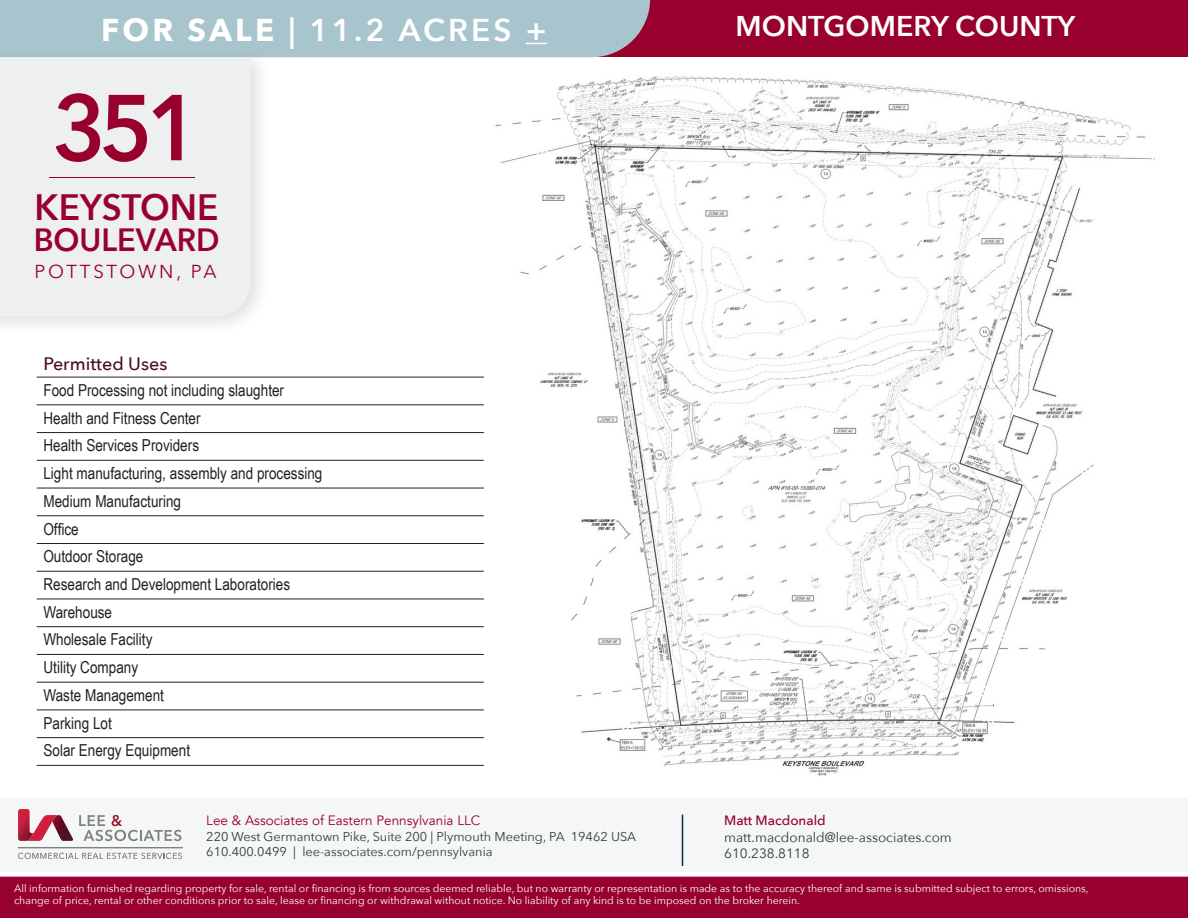
<style>
.page{position:relative;width:1188px;height:918px;background:#fff}
.page>*{position:absolute;margin:0;border:0;box-sizing:border-box;transform-origin:0 0}
.t1{font:600 92.4px "Avenir Next";color:#98012d;scale:.96 1}
.t2{font:600 36.6px "Avenir Next";color:#98012d;scale:.96 1}
.t3{font:600 32.1px "Avenir Next";color:#98012d;scale:.96 1}
.t4{font:600 31.5px "Avenir Next";letter-spacing:.1em;color:#fff}
.t5{font:600 28.5px "Avenir Next";color:#fff}
.t6{font:18.75px "Avenir Next";letter-spacing:.15em;color:#98012d}
.Body_Text{font:500 18px "Avenir Next";color:#4d0e1c}
.t7{font:16.5px "Arial Narrow";color:#231f20}
.t8{font:13.5px/16.5px "Avenir Next";color:#2f3b41}
.t9{font:13.5px "Avenir";color:#98012d}
.t10{font:500 13.5px "Avenir Next";color:#98012d}
.t11{font:12.75px/15.3px "Avenir Next";color:#2f3b41}
.t12{font:10.5px/12.6px "Avenir Next";color:#fff}
.s1{font-weight:700}
</style>
<div class="page">
<div style="left:0;top:798px;width:1188px;height:74px;background:#f5f7f7"></div>
<div style="left:0;top:877px;width:1188px;height:41px;background:#98012d"></div>
<svg style="left:18px;top:809px;width:163px;height:32px"></svg>
<hr style="left:18px;top:848px;width:165px;height:1px;background:#7e8183">
<svg style="left:18px;top:853px;width:164px;height:6px"></svg>
<div style="left:0;top:0;width:1188px;height:57px;background:#98012d"></div>
<div style="left:0;top:0;width:650px;height:57px;background:#a8c4cc"></div>
<div style="left:0;top:47px;width:271px;height:290px;background:#231f20;opacity:.15"></div>
<div style="left:0;top:57px;width:251px;height:259px;background:#edeff0"></div>
<hr style="left:682px;top:815px;width:1px;height:51px;background:#002f45">
<hr style="left:50px;top:178px;width:145px;height:1px;background:#98012d">
<img style="left:430px;top:76px;width:725px;height:700px">
<hr style="left:37px;top:377px;width:447px;height:1px;background:#231f20">
<hr style="left:37px;top:404px;width:447px;height:1px;background:#231f20">
<hr style="left:37px;top:432px;width:447px;height:1px;background:#231f20">
<hr style="left:37px;top:460px;width:447px;height:1px;background:#231f20">
<hr style="left:37px;top:488px;width:447px;height:1px;background:#231f20">
<hr style="left:37px;top:515px;width:447px;height:1px;background:#231f20">
<hr style="left:37px;top:543px;width:447px;height:1px;background:#231f20">
<hr style="left:37px;top:571px;width:447px;height:1px;background:#231f20">
<hr style="left:37px;top:599px;width:447px;height:1px;background:#231f20">
<hr style="left:37px;top:626px;width:447px;height:1px;background:#231f20">
<hr style="left:37px;top:654px;width:447px;height:1px;background:#231f20">
<hr style="left:37px;top:682px;width:447px;height:1px;background:#231f20">
<hr style="left:37px;top:710px;width:447px;height:1px;background:#231f20">
<hr style="left:37px;top:737px;width:447px;height:1px;background:#231f20">
<hr style="left:37px;top:765px;width:447px;height:1px;background:#231f20">
<h3 class="t4" style="left:101px;top:3px;width:447px"><span class="s1">FOR SALE</span> | 11.2 ACRES +</h3>
<h3 class="t5" style="left:736px;top:1px;width:341px">MONTGOMERY COUNTY</h3>
<h1 class="t1" style="left:53px;top:49px;width:155px">351</h1>
<h2 class="t2" style="left:35px;top:176px;width:193px">KEYSTONE</h2>
<h3 class="t3" style="left:34px;top:213px;width:195px">BOULEVARD</h3>
<h3 class="t6" style="left:34px;top:255px;width:184px">POTTSTOWN, PA</h3>
<p class="Body_Text" style="left:43px;top:349px;width:125px">Permitted Uses</p>
<p class="t7" style="left:43px;top:378px;width:242px">Food Processing not including slaughter</p>
<p class="t7" style="left:43px;top:406px;width:159px">Health and Fitness Center</p>
<p class="t7" style="left:43px;top:433px;width:157px">Health Services Providers</p>
<p class="t7" style="left:43px;top:461px;width:281px">Light manufacturing, assembly and processing</p>
<p class="t7" style="left:43px;top:489px;width:139px">Medium Manufacturing</p>
<p class="t7" style="left:43px;top:517px;width:37px">Office</p>
<p class="t7" style="left:43px;top:544px;width:102px">Outdoor Storage</p>
<p class="t7" style="left:43px;top:572px;width:248px">Research and Development Laboratories</p>
<p class="t7" style="left:43px;top:600px;width:70px">Warehouse</p>
<p class="t7" style="left:43px;top:628px;width:111px">Wholesale Facility</p>
<p class="t7" style="left:43px;top:655px;width:96px">Utility Company</p>
<p class="t7" style="left:43px;top:683px;width:122px">Waste Management</p>
<p class="t7" style="left:43px;top:711px;width:70px">Parking Lot</p>
<p class="t7" style="left:43px;top:738px;width:148px">Solar Energy Equipment</p>
<p class="t9" style="left:206px;top:813px;width:276px">Lee &amp; Associates of Eastern Pennsylvania LLC</p>
<p class="t11" style="left:206px;top:828px;width:431px">220 West Germantown Pike, Suite 200 | Plymouth Meeting, PA 19462 USA<br>610.400.0499 | lee-associates.com/pennsylvania</p>
<p class="t10" style="left:724px;top:809px;width:103px">Matt Macdonald</p>
<p class="t8" style="left:724px;top:828px;width:229px">matt.macdonald@lee-associates.com<br>610.238.8118</p>
<p class="t12" style="left:14px;top:881px;width:1076px">All information furnished regarding property for sale, rental or financing is from sources deemed reliable, but no warranty or representation is made as to the accuracy thereof and same is submitted subject to errors, omissions, change of price, rental or other conditions prior to sale, lease or financing or withdrawal without notice. No liability of any kind is to be imposed on the broker herein.</p>
</div>
